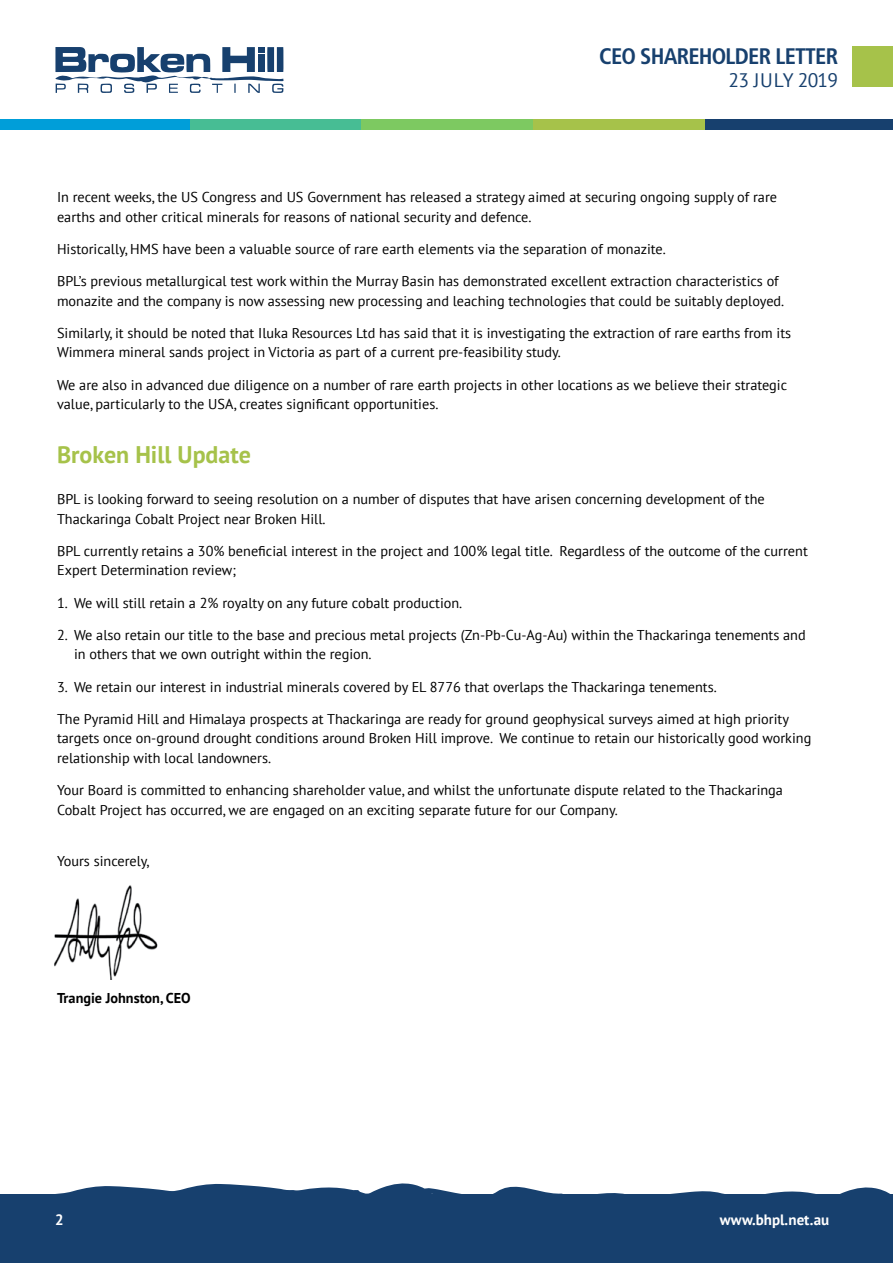
<style>
.page{position:relative;width:893px;height:1263px;background:#fff}
.page>*{position:absolute;margin:0;border:0;box-sizing:border-box;transform-origin:0 0}
.Sub_2{font:700 24px "PT Sans";color:#a6c24a}
.t1{font:700 condensed 22.5px "Frutiger";letter-spacing:-.035em;color:#17406e}
.t2{font:19.5px "PT Sans";letter-spacing:-.035em;color:#17406e}
.t3{font:700 15px "PT Sans";color:#fff}
.t4{font:14.25px/19.5px "PT Sans";color:#000}
.t5{font:700 14.25px "PT Sans";color:#000}
</style>
<div class="page">
<div style="left:0;top:1195px;width:893px;height:68px;background:#17406e"></div>
<div style="left:704px;top:119px;width:189px;height:11px;background:#17406e"></div>
<div style="left:533px;top:119px;width:171px;height:11px;background:#a6c24a"></div>
<div style="left:361px;top:119px;width:172px;height:11px;background:#7dc961"></div>
<div style="left:190px;top:119px;width:171px;height:11px;background:#47bd94"></div>
<div style="left:0;top:119px;width:190px;height:11px;background:#009ed9"></div>
<svg style="left:0;top:1183px;width:893px;height:12px"></svg>
<svg style="left:55px;top:47px;width:229px;height:46px"></svg>
<div style="left:853px;top:47px;width:40px;height:40px;background:#a6c24a"></div>
<img style="left:54px;top:885px;width:104px;height:95px">
<p class="t1" style="left:599px;top:43px;width:240px">CEO SHAREHOLDER LETTER</p>
<p class="t2" style="left:728px;top:67px;width:111px">23 JULY 2019</p>
<p class="t4" style="left:57px;top:187px;width:721px">In recent weeks, the US Congress and US Government has released a strategy aimed at securing ongoing supply of rare earths and other critical minerals for reasons of national security and defence.</p>
<p class="t4" style="left:57px;top:239px;width:610px">Historically, HMS have been a valuable source of rare earth elements via the separation of monazite.</p>
<p class="t4" style="left:57px;top:271px;width:729px">BPL’s previous metallurgical test work within the Murray Basin has demonstrated excellent extraction characteristics of monazite and the company is now assessing new processing and leaching technologies that could be suitably deployed.</p>
<p class="t4" style="left:57px;top:323px;width:736px">Similarly, it should be noted that Iluka Resources Ltd has said that it is investigating the extraction of rare earths from its<br>Wimmera mineral sands project in Victoria as part of a current pre-feasibility study.</p>
<p class="t4" style="left:57px;top:374px;width:732px">We are also in advanced due diligence on a number of rare earth projects in other locations as we believe their strategic value, particularly to the USA, creates significant opportunities.</p>
<p class="Sub_2" style="left:57px;top:439px;width:195px">Broken Hill Update</p>
<p class="t4" style="left:57px;top:489px;width:709px">BPL is looking forward to seeing resolution on a number of disputes that have arisen concerning development of the<br>Thackaringa Cobalt Project near Broken Hill.</p>
<p class="t4" style="left:57px;top:541px;width:752px">BPL currently retains a 30% beneficial interest in the project and 100% legal title. Regardless of the outcome of the current<br>Expert Determination review;</p>
<p class="t4" style="left:57px;top:593px;width:407px">1. We will still retain a 2% royalty on any future cobalt production.</p>
<p class="t4" style="left:74px;top:625px;width:733px;text-indent:-17px">2. We also retain our title to the base and precious metal projects (Zn-Pb-Cu-Ag-Au) within the Thackaringa tenements and in others that we own outright within the region.</p>
<p class="t4" style="left:57px;top:677px;width:661px">3. We retain our interest in industrial minerals covered by EL 8776 that overlaps the Thackaringa tenements.</p>
<p class="t4" style="left:57px;top:709px;width:756px">The Pyramid Hill and Himalaya prospects at Thackaringa are ready for ground geophysical surveys aimed at high priority targets once on-ground drought conditions around Broken Hill improve. We continue to retain our historically good working relationship with local landowners.</p>
<p class="t4" style="left:57px;top:780px;width:727px">Your Board is committed to enhancing shareholder value, and whilst the unfortunate dispute related to the Thackaringa<br>Cobalt Project has occurred, we are engaged on an exciting separate future for our Company.</p>
<p class="t4" style="left:57px;top:851px;width:94px">Yours sincerely,</p>
<p class="t5" style="left:57px;top:988px;width:135px">Trangie Johnston, CEO</p>
<p class="t3" style="left:55px;top:1210px;width:10px">2</p>
<p class="t3" style="left:720px;top:1210px;width:111px">www.bhpl.net.au</p>
</div>
